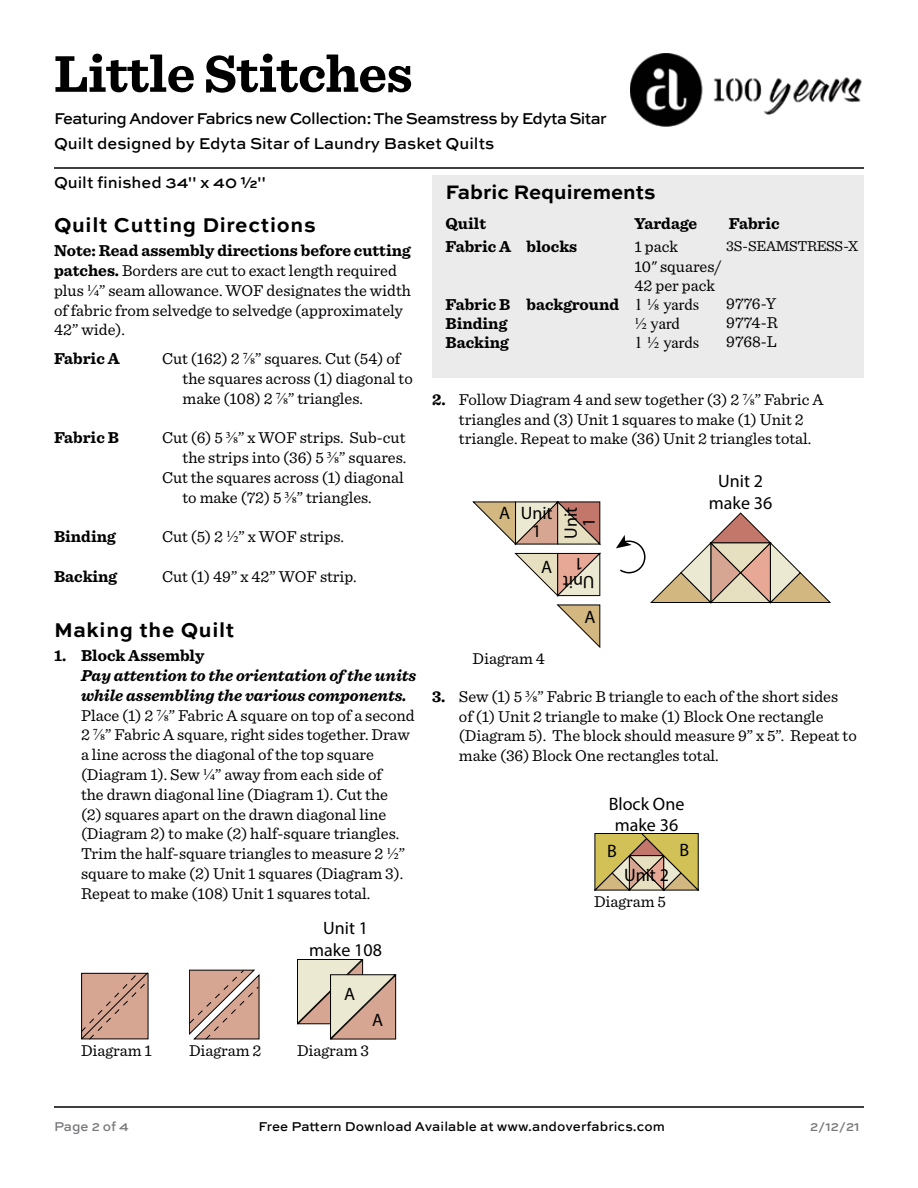
<style>
.page{position:relative;width:918px;height:1188px;background:#fff}
.page>*{position:absolute;margin:0;border:0;box-sizing:border-box;transform-origin:0 0}
.t1{font:700 54px "Sentinel";letter-spacing:-.01em;color:#000}
.t2{font:700 21px "Sweet Sans Pro";letter-spacing:.035em;color:#000}
.t3{font:700 20.55px "Sweet Sans Pro";color:#000}
.t4{font:18px/21.6px "Myriad Pro";color:#000;text-align:center}
.t5{font:16.5px/19.8px "Sentinel";color:#000}
.t6{font:700 16.5px/19px "Sentinel";color:#000}
.t7{font:500 16.5px/24px "Sweet Sans Pro";letter-spacing:-.035em;color:#000}
.t8{font:500 16.5px "Sweet Sans Pro";color:#000}
.t9{font:16.5px/19px "Times New Roman";color:#000}
.t10{font:15px "Sentinel";letter-spacing:-.025em;color:#000}
.t11{font:500 13.5px "Sweet Sans Pro";letter-spacing:.005em;color:#000}
.t12{font:500 13.5px "Sweet Sans Pro";color:#77787b}
.s1{font-weight:700}
.s2{font-family:"Times New Roman"}
.s3{font-weight:700;font-style:italic}
</style>
<div class="page">
<hr style="left:54px;top:1106px;width:810px;height:2px;background:#000">
<hr style="left:54px;top:167px;width:810px;height:2px;background:#000">
<img style="left:630px;top:54px;width:232px;height:72px">
<div style="left:432px;top:176px;width:432px;height:202px;background:#ebebeb"></div>
<svg style="left:81px;top:973px;width:68px;height:67px;background:#c39785"></svg>
<svg style="left:189px;top:970px;width:70px;height:70px;background:#c8a192"></svg>
<svg style="left:297px;top:959px;width:99px;height:81px;background:#d3c2b1"></svg>
<svg style="left:557px;top:604px;width:44px;height:44px"></svg>
<svg style="left:514px;top:552px;width:87px;height:45px"></svg>
<svg style="left:472px;top:501px;width:129px;height:45px"></svg>
<svg style="left:616px;top:512px;width:215px;height:92px"></svg>
<svg style="left:594px;top:833px;width:105px;height:58px;background:#bca969"></svg>
<h1 class="t1" style="left:54px;top:31px;width:360px">Little Stitches</h1>
<p class="t7" style="left:54px;top:106px;width:554px">Featuring Andover Fabrics new Collection: The Seamstress by Edyta Sitar<br>Quilt designed by Edyta Sitar of Laundry Basket Quilts</p>
<p class="t8" style="left:54px;top:171px;width:213px">Quilt finished 34" x 40 ½"</p>
<p class="t2" style="left:54px;top:209px;width:263px">Quilt Cutting Directions</p>
<p class="t6" style="left:445px;top:213px;width:42px">Quilt</p>
<p class="t6" style="left:634px;top:213px;width:64px">Yardage</p>
<p class="t6" style="left:729px;top:213px;width:52px">Fabric</p>
<p class="t3" style="left:446px;top:176px;width:212px">Fabric Requirements</p>
<p class="t6" style="left:446px;top:237px;width:67px">Fabric A</p>
<p class="t5" style="left:634px;top:236px;width:89px;line-height:19px">1 pack<br>10" squares/<br>42 per pack</p>
<p class="t9" style="left:634px;top:294px;width:66px">1 ⅛ yards ½ yard<br>1 ½ yards</p>
<p class="t6" style="left:526px;top:237px;width:52px">blocks</p>
<p class="t10" style="left:726px;top:235px;width:133px">3S-SEAMSTRESS-X</p>
<p class="t5" style="left:54px;top:240px;width:358px"><span class="s1">Note: Read assembly directions before cutting patches.</span> Borders are cut to exact length required plus <span class="s2">¼</span>” seam allowance. WOF designates the width of fabric from selvedge to selvedge (approximately 42” wide).</p>
<p class="t5" style="left:726px;top:293px;width:53px;line-height:19px;text-align:justify">9776-Y 9774-R 9768-L</p>
<p class="t6" style="left:446px;top:294px;width:66px">Fabric B<br>Binding<br>Backing</p>
<p class="t6" style="left:526px;top:294px;width:94px">background</p>
<p class="t6" style="left:54px;top:348px;width:67px">Fabric A</p>
<p class="t5" style="left:183px;top:348px;width:232px;text-indent:-21px">Cut (162) 2 <span class="s2">⅞</span>” squares. Cut (54) of the squares across (1) diagonal to make (108) 2 <span class="s2">⅞</span>” triangles.</p>
<p class="t6" style="left:54px;top:428px;width:66px">Fabric B</p>
<p class="t5" style="left:162px;top:427px;width:245px">Cut (6) 5 <span class="s2">⅜</span>” x WOF strips. Sub-cut</p>
<p class="t5" style="left:183px;top:447px;width:225px">the strips into (36) 5 <span class="s2">⅜</span>” squares.</p>
<p class="t5" style="left:162px;top:467px;width:243px">Cut the squares across (1) diagonal</p>
<p class="t5" style="left:183px;top:486px;width:191px">to make (72) 5 <span class="s2">⅜</span>” triangles.</p>
<p class="t6" style="left:54px;top:527px;width:63px">Binding</p>
<p class="t5" style="left:162px;top:526px;width:183px">Cut (5) 2 <span class="s2">½</span>” x WOF strips.</p>
<p class="t6" style="left:54px;top:566px;width:65px">Backing</p>
<p class="t5" style="left:162px;top:566px;width:196px">Cut (1) 49” x 42” WOF strip.</p>
<p class="t5" style="left:459px;top:388px;width:366px">Follow Diagram 4 and sew together (3) 2 <span class="s2">⅞</span>” Fabric A triangles and (3) Unit 1 squares to make (1) Unit 2 triangle. Repeat to make (36) Unit 2 triangles total.</p>
<p class="t6" style="left:432px;top:389px;width:15px">2.</p>
<p class="t4" style="left:709px;top:470px;width:65px">Unit 2 make 36</p>
<p class="t4" style="left:521px;top:504px;width:33px;line-height:18px">Unit<br>1</p>
<p class="t4" style="left:562px;top:539px;width:33px;line-height:18px;rotate:-90deg">Unit<br>1</p>
<p class="t4" style="left:595px;top:592px;width:33px;line-height:18px;rotate:-180deg">Unit<br>1</p>
<p class="t4" style="left:499px;top:502px;width:13px">A</p>
<p class="t4" style="left:541px;top:556px;width:13px">A</p>
<p class="t2" style="left:54px;top:614px;width:182px">Making the Quilt</p>
<p class="t6" style="left:54px;top:645px;width:14px">1.</p>
<p class="t6" style="left:81px;top:645px;width:125px">Block Assembly</p>
<p class="t5" style="left:81px;top:665px;width:337px"><span class="s3">Pay attention to the orientation of the units while assembling the various components.<br></span>Place (1) 2 <span class="s2">⅞</span>” Fabric A square on top of a second 2 <span class="s2">⅞</span>” Fabric A square, right sides together. Draw a line across the diagonal of the top square (Diagram 1). Sew <span class="s2">¼</span>” away from each side of<br>the drawn diagonal line (Diagram 1). Cut the<br>(2) squares apart on the drawn diagonal line (Diagram 2) to make (2) half-square triangles.<br>Trim the half-square triangles to measure 2 <span class="s2">½</span>” square to make (2) Unit 1 squares (Diagram 3).<br>Repeat to make (108) Unit 1 squares total.</p>
<p class="t4" style="left:309px;top:917px;width:74px">Unit 1 make 108</p>
<p class="t5" style="left:81px;top:1040px;width:72px">Diagram 1</p>
<p class="t5" style="left:189px;top:1040px;width:74px">Diagram 2</p>
<p class="t4" style="left:344px;top:983px;width:13px">A</p>
<p class="t4" style="left:372px;top:1009px;width:13px">A</p>
<p class="t5" style="left:297px;top:1040px;width:74px">Diagram 3</p>
<p class="t6" style="left:432px;top:686px;width:15px">3.</p>
<p class="t5" style="left:473px;top:648px;width:74px">Diagram 4</p>
<p class="t4" style="left:584px;top:606px;width:13px">A</p>
<p class="t5" style="left:459px;top:685px;width:399px">Sew (1) 5 <span class="s2">⅜</span>” Fabric B triangle to each of the short sides<br>of (1) Unit 2 triangle to make (1) Block One rectangle (Diagram 5). The block should measure 9” x 5”. Repeat to make (36) Block One rectangles total.</p>
<p class="t4" style="left:609px;top:792px;width:77px">Block One make 36</p>
<p class="t4" style="left:607px;top:840px;width:11px">B</p>
<p class="t4" style="left:680px;top:839px;width:11px">B</p>
<p class="t4" style="left:624px;top:864px;width:46px">Unit 2</p>
<p class="t5" style="left:594px;top:891px;width:73px">Diagram 5</p>
<p class="t12" style="left:54px;top:1116px;width:76px">Page 2 of 4</p>
<p class="t11" style="left:259px;top:1117px;width:408px">Free Pattern Download Available at www.andoverfabrics.com</p>
<p class="t12" style="left:810px;top:1117px;width:51px">2/12/21</p>
</div>
